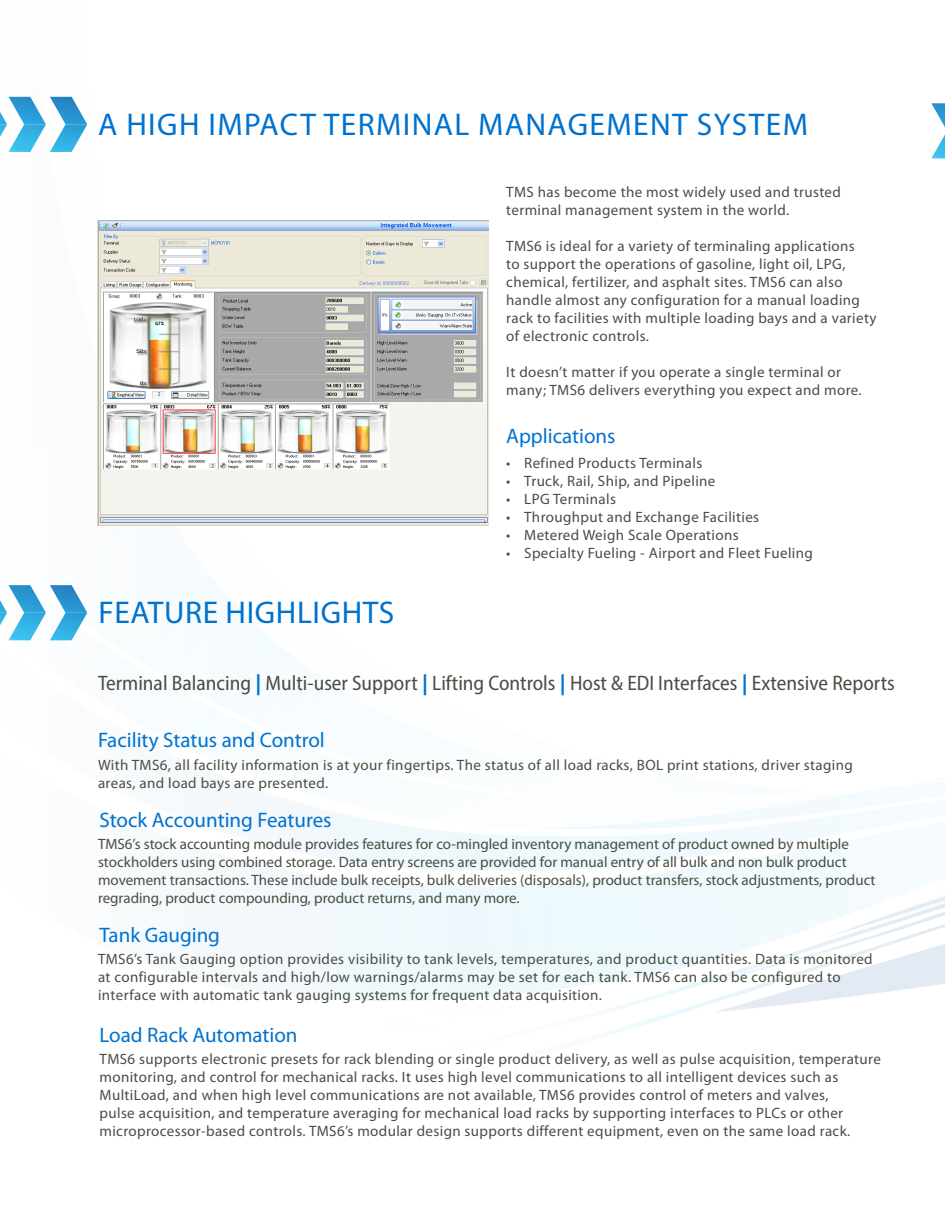
<style>
.page{position:relative;width:945px;height:1215px;background:#fff}
.page>*{position:absolute;margin:0;border:0;box-sizing:border-box;transform-origin:0 0}
.t1{font:31.5px "Myriad Pro";letter-spacing:.045em;color:#0072ce}
.t2{font:31.5px "Myriad Pro";letter-spacing:.02em;color:#0072ce}
.t3{font:21px "Myriad Pro";color:#0072ce}
.t4{font:semi-condensed 21px "Myriad Pro";color:#494e43}
.t5{font:15px/18px "Myriad Pro";letter-spacing:.025em;color:#494e43}
.t6{font:15px/18px "Myriad Pro";color:#494e43}
.s1{font-weight:700;font-stretch:normal;color:#0072ce}
</style>
<div class="page">
<svg style="left:232px;top:781px;width:713px;height:260px"></svg>
<svg style="left:0;top:97px;width:87px;height:55px"></svg>
<svg style="left:0;top:585px;width:87px;height:55px"></svg>
<svg style="left:932px;top:103px;width:13px;height:24px"></svg>
<svg style="left:932px;top:134px;width:13px;height:24px"></svg>
<img style="left:98px;top:220px;width:391px;height:305px">
<p class="t1" style="left:98px;top:105px;width:711px">A HIGH IMPACT TERMINAL MANAGEMENT SYSTEM</p>
<p class="t5" style="left:506px;top:183px;width:336px">TMS has become the most widely used and trusted terminal management system in the world.</p>
<p class="t5" style="left:506px;top:237px;width:372px">TMS6 is ideal for a variety of terminaling applications<br>to support the operations of gasoline, light oil, LPG, chemical, fertilizer, and asphalt sites. TMS6 can also handle almost any configuration for a manual loading rack to facilities with multiple loading bays and a variety of electronic controls.</p>
<p class="t5" style="left:506px;top:363px;width:357px">It doesn’t matter if you operate a single terminal or many; TMS6 delivers everything you expect and more.</p>
<p class="t3" style="left:506px;top:423px;width:111px">Applications</p>
<p class="t2" style="left:98px;top:593px;width:298px">FEATURE HIGHLIGHTS</p>
<p class="t5" style="left:506px;top:454px;width:198px">• Refined Products Terminals</p>
<p class="t5" style="left:506px;top:472px;width:211px">• Truck, Rail, Ship, and Pipeline</p>
<p class="t5" style="left:506px;top:490px;width:111px">• LPG Terminals</p>
<p class="t5" style="left:506px;top:508px;width:255px">• Throughput and Exchange Facilities</p>
<p class="t5" style="left:506px;top:526px;width:234px">• Metered Weigh Scale Operations</p>
<p class="t5" style="left:506px;top:544px;width:308px">• Specialty Fueling - Airport and Fleet Fueling</p>
<p class="t4" style="left:98px;top:670px;width:798px">Terminal Balancing <span class="s1">|</span> Multi-user Support <span class="s1">|</span> Lifting Controls <span class="s1">|</span> Host &amp; EDI Interfaces <span class="s1">|</span> Extensive Reports</p>
<p class="t3" style="left:98px;top:727px;width:228px">Facility Status and Control</p>
<p class="t5" style="left:98px;top:756px;width:756px">With TMS6, all facility information is at your fingertips. The status of all load racks, BOL print stations, driver staging areas, and load bays are presented.</p>
<p class="t3" style="left:100px;top:807px;width:234px">Stock Accounting Features</p>
<p class="t6" style="left:98px;top:835px;width:779px">TMS6’s stock accounting module provides features for co-mingled inventory management of product owned by multiple stockholders using combined storage. Data entry screens are provided for manual entry of all bulk and non bulk product movement transactions. These include bulk receipts, bulk deliveries (disposals), product transfers, stock adjustments, product regrading, product compounding, product returns, and many more.</p>
<p class="t3" style="left:100px;top:922px;width:122px">Tank Gauging</p>
<p class="t5" style="left:98px;top:950px;width:776px">TMS6’s Tank Gauging option provides visibility to tank levels, temperatures, and product quantities. Data is monitored at configurable intervals and high/low warnings/alarms may be set for each tank. TMS6 can also be configured to interface with automatic tank gauging systems for frequent data acquisition.</p>
<p class="t3" style="left:100px;top:1022px;width:200px">Load Rack Automation</p>
<p class="t5" style="left:100px;top:1049px;width:783px">TMS6 supports electronic presets for rack blending or single product delivery, as well as pulse acquisition, temperature monitoring, and control for mechanical racks. It uses high level communications to all intelligent devices such as MultiLoad, and when high level communications are not available, TMS6 provides control of meters and valves,<br>pulse acquisition, and temperature averaging for mechanical load racks by supporting interfaces to PLCs or other microprocessor-based controls. TMS6’s modular design supports different equipment, even on the same load rack.</p>
</div>
